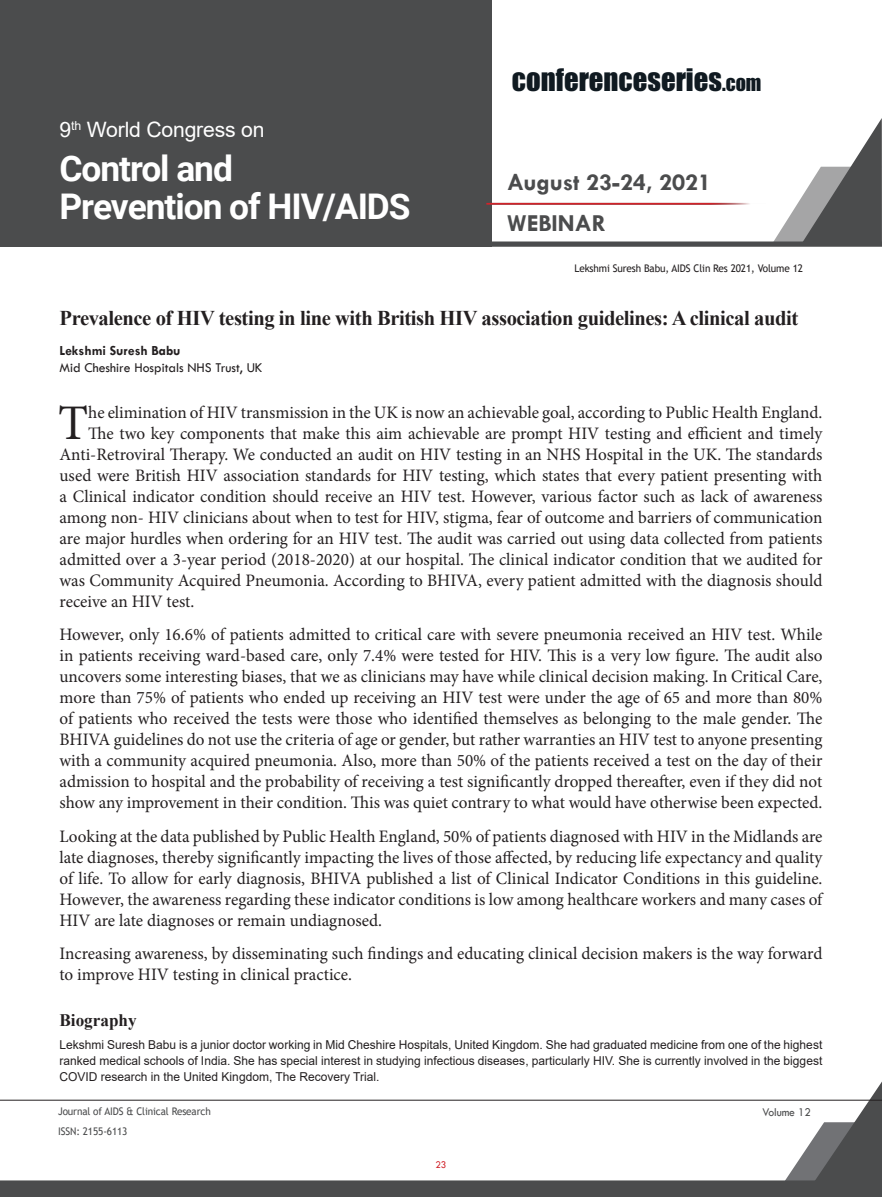
<style>
.page{position:relative;width:882px;height:1197px;background:#fff}
.page>*{position:absolute;margin:0;border:0;box-sizing:border-box;transform-origin:0 0}
.Abstract{font:49.88px "Minion Pro";color:#231f20}
.t1{font:700 35.35px/38.3px "Roboto";letter-spacing:-.03em;color:#fff}
.t2{font:28.7px "Impact";color:#101a21}
.t3{font:700 24.68px/41.1px "Tw Cen";color:#4b4c4d}
.t4{font:21.18px "Arial";letter-spacing:-.01em;color:#fff}
.t5{font:700 21px "Times New Roman";letter-spacing:-.02em;color:#231f20}
.Paragraph_2_5mm{font:17.5px/21px "Minion Pro";color:#231f20;text-align:justify}
.Abstract-2{font:17.5px "Minion Pro";color:#231f20}
.Paragraph_Style_5mm{font:17.5px/21px "Minion Pro";color:#231f20}
.Bio_Heading{font:700 17.5px "Times New Roman";color:#231f20}
.Affiliation_5mm{font:14px "Tw Cen";color:#231f20}
.Name{font:700 14px "Tw Cen";color:#231f20}
.Biography{font:12.25px/15.8px "Arial";color:#231f20;text-align:justify}
.t6{font:12.25px "Tw Cen";letter-spacing:-.01em;color:#4b4c4d;scale:.95 1}
.t7{font:10.5px "Trebuchet MS";letter-spacing:-.01em;color:#4b4c4d;scale:.95 1}
.t8{font:10.5px "Trebuchet MS";letter-spacing:-.01em;color:#231f20;scale:.95 1}
.t9{font:10.5px "Tw Cen";color:#d1232a;scale:.95 1}
.s1{font-size:20.12px}
</style>
<div class="page">
<div style="left:0;top:0;width:492px;height:247px;background:#4b4c4d"></div>
<svg style="left:487px;top:118px;width:395px;height:129px"></svg>
<svg style="left:0;top:1081px;width:882px;height:116px"></svg>
<hr style="left:0;top:1100px;width:882px;height:1px;background:#231f20">
<hr style="left:486px;top:203px;width:280px;height:2px;background:#d1232a">
<p class="t4" style="left:60px;top:115px;width:206px">9<sup>th</sup> World Congress on</p>
<h2 class="t1" style="left:60px;top:148px;width:353px">Control and<br>Prevention of HIV/AIDS</h2>
<h3 class="t2" style="left:512px;top:57px;width:251px">CONFERENCESERIES<span class="s1">.COM</span></h3>
<h3 class="t3" style="left:507px;top:161px;width:206px">August 23-24, 2021<br>WEBINAR</h3>
<p class="t8" style="left:574px;top:262px;width:242px">Lekshmi Suresh Babu, AIDS Clin Res 2021, Volume 12</p>
<p class="t5" style="left:60px;top:302px;width:740px">Prevalence of HIV testing in line with British HIV association guidelines: A clinical audit</p>
<p class="Name" style="left:60px;top:342px;width:122px">Lekshmi Suresh Babu</p>
<p class="Affiliation_5mm" style="left:60px;top:359px;width:205px">Mid Cheshire Hospitals NHS Trust, UK</p>
<p class="Abstract" style="left:58px;top:390px;width:32px">T</p>
<p class="Abstract-2" style="left:88px;top:401px;width:736px">he elimination of HIV transmission in the UK is now an achievable goal, according to Public Health England.</p>
<p class="Abstract-2" style="left:88px;top:422px;width:736px">The two key components that make this aim achievable are prompt HIV testing and efficient and timely</p>
<p class="Abstract-2" style="left:60px;top:443px;width:764px">Anti-Retroviral Therapy. We conducted an audit on HIV testing in an NHS Hospital in the UK. The standards</p>
<p class="Abstract-2" style="left:60px;top:464px;width:764px">used were British HIV association standards for HIV testing, which states that every patient presenting with</p>
<p class="Abstract-2" style="left:60px;top:485px;width:764px">a Clinical indicator condition should receive an HIV test. However, various factor such as lack of awareness</p>
<p class="Abstract-2" style="left:60px;top:506px;width:764px">among non- HIV clinicians about when to test for HIV, stigma, fear of outcome and barriers of communication</p>
<p class="Abstract-2" style="left:60px;top:527px;width:764px">are major hurdles when ordering for an HIV test. The audit was carried out using data collected from patients</p>
<p class="Abstract-2" style="left:60px;top:548px;width:764px">admitted over a 3-year period (2018-2020) at our hospital. The clinical indicator condition that we audited for</p>
<p class="Abstract-2" style="left:60px;top:569px;width:764px">was Community Acquired Pneumonia. According to BHIVA, every patient admitted with the diagnosis should</p>
<p class="Abstract-2" style="left:60px;top:590px;width:136px">receive an HIV test.</p>
<p class="Paragraph_2_5mm" style="left:60px;top:624px;width:765px">However, only 16.6% of patients admitted to critical care with severe pneumonia received an HIV test. While in patients receiving ward-based care, only 7.4% were tested for HIV. This is a very low figure. The audit also uncovers some interesting biases, that we as clinicians may have while clinical decision making. In Critical Care, more than 75% of patients who ended up receiving an HIV test were under the age of 65 and more than 80% of patients who received the tests were those who identified themselves as belonging to the male gender. The BHIVA guidelines do not use the criteria of age or gender, but rather warranties an HIV test to anyone presenting with a community acquired pneumonia. Also, more than 50% of the patients received a test on the day of their admission to hospital and the probability of receiving a test significantly dropped thereafter, even if they did not show any improvement in their condition. This was quiet contrary to what would have otherwise been expected.</p>
<p class="Paragraph_2_5mm" style="left:60px;top:826px;width:765px">Looking at the data published by Public Health England, 50% of patients diagnosed with HIV in the Midlands are late diagnoses, thereby significantly impacting the lives of those affected, by reducing life expectancy and quality of life. To allow for early diagnosis, BHIVA published a list of Clinical Indicator Conditions in this guideline.<br>However, the awareness regarding these indicator conditions is low among healthcare workers and many cases of HIV are late diagnoses or remain undiagnosed.</p>
<p class="Paragraph_Style_5mm" style="left:60px;top:943px;width:765px">Increasing awareness, by disseminating such findings and educating clinical decision makers is the way forward to improve HIV testing in clinical practice.</p>
<p class="Bio_Heading" style="left:60px;top:1007px;width:79px">Biography</p>
<p class="Biography" style="left:60px;top:1037px;width:764px">Lekshmi Suresh Babu is a junior doctor working in Mid Cheshire Hospitals, United Kingdom. She had graduated medicine from one of the highest ranked medical schools of India. She has special interest in studying infectious diseases, particularly HIV. She is currently involved in the biggest COVID research in the United Kingdom, The Recovery Trial.</p>
<p class="t7" style="left:58px;top:1105px;width:162px">Journal of AIDS &amp; Clinical Research</p>
<p class="t6" style="left:762px;top:1104px;width:53px">Volume 12</p>
<p class="t7" style="left:58px;top:1125px;width:75px">ISSN: 2155-6113</p>
<p class="t9" style="left:436px;top:1159px;width:13px">23</p>
</div>
